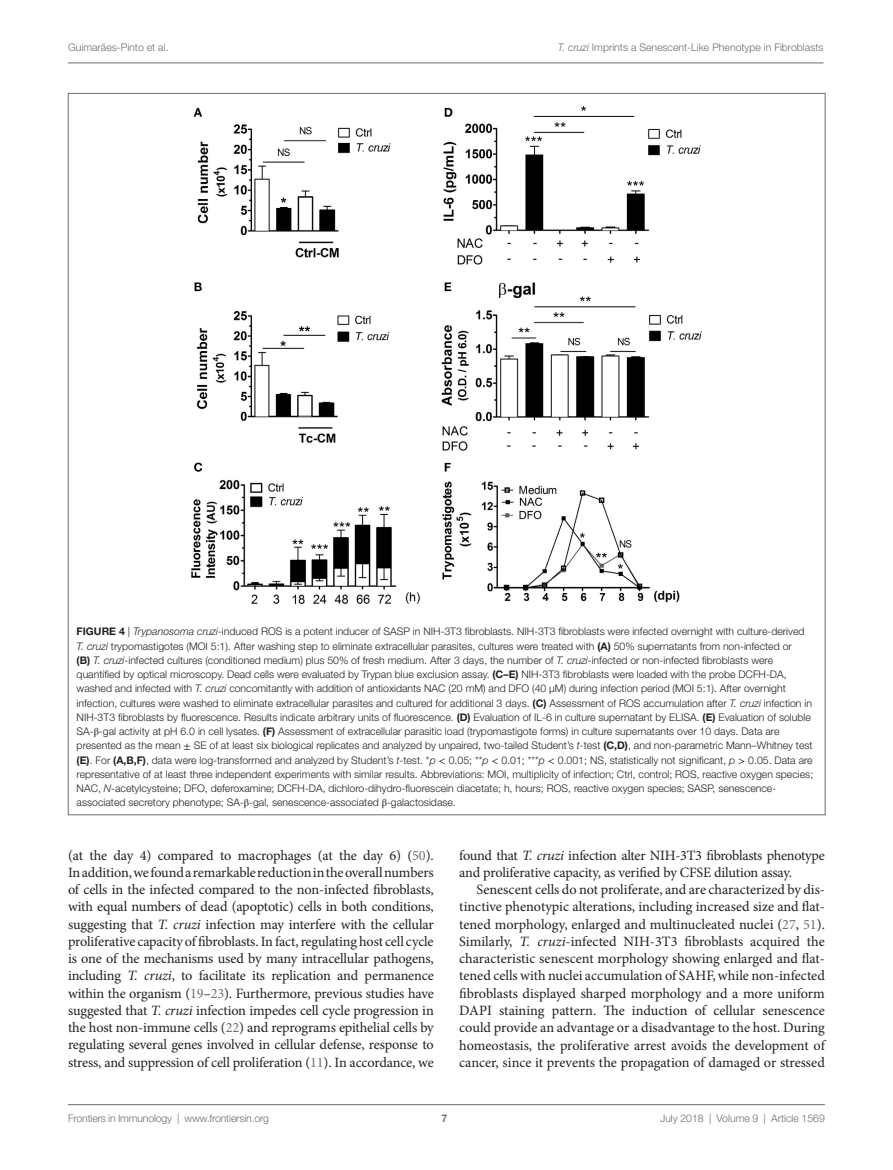
<style>
.page{position:relative;width:893px;height:1170px;background:#fff}
.page>*{position:absolute;margin:0;border:0;box-sizing:border-box;transform-origin:0 0}
.t1{font:14.25px/17.2px "Minion Pro";letter-spacing:-.015em;color:#231f20;text-align:justify}
.t2{font:300 10.5px/14.2px "Helvetica Neue LT Std";color:#231f20}
.t3{font:300 10.5px "Helvetica Neue LT Std";color:#6c6d70}
.t4{font:700 10.5px "Helvetica Neue LT Std";color:#6c6d70}
.s1{font-style:italic}
.s2{font-weight:700}
.s3{font-family:"STIX General";font-weight:400}
.s4{color:#6c6d70}
</style>
<div class="page">
<img style="left:191px;top:106px;width:511px;height:499px">
<hr style="left:68px;top:1104px;width:757px;height:1px;background:#6c6d70">
<hr style="left:68px;top:63px;width:756px;height:1px;background:#6c6d70">
<p class="t3" style="left:68px;top:41px;width:102px">Guimarães-Pinto et al.</p>
<p class="t3" style="left:558px;top:41px;width:267px"><span class="s1">T. cruzi</span> Imprints a Senescent-Like Phenotype in Fibroblasts</p>
<p class="t2" style="left:77px;top:624px;width:738px"><span class="s2">FIGURE 4</span> | <span class="s1">Trypanosoma cruzi</span>-induced ROS is a potent inducer of SASP in NIH-3T3 fibroblasts. NIH-3T3 fibroblasts were infected overnight with culture-derived <span class="s1">T. cruzi</span> trypomastigotes (MOI 5:1). After washing step to eliminate extracellular parasites, cultures were treated with <span class="s2">(A)</span> 50% supernatants from non-infected or<br><span class="s2">(B)</span> <span class="s1">T. cruzi</span>-infected cultures (conditioned medium) plus 50% of fresh medium. After 3 days, the number of <span class="s1">T. cruzi</span>-infected or non-infected fibroblasts were quantified by optical microscopy. Dead cells were evaluated by Trypan blue exclusion assay. <span class="s2">(C–E)</span> NIH-3T3 fibroblasts were loaded with the probe DCFH-DA, washed and infected with <span class="s1">T. cruzi</span> concomitantly with addition of antioxidants NAC (20 mM) and DFO (40 µM) during infection period (MOI 5:1). After overnight infection, cultures were washed to eliminate extracellular parasites and cultured for additional 3 days. <span class="s2">(C)</span> Assessment of ROS accumulation after <span class="s1">T. cruzi</span> infection in NIH-3T3 fibroblasts by fluorescence. Results indicate arbitrary units of fluorescence. <span class="s2">(D)</span> Evaluation of IL-6 in culture supernatant by ELISA. <span class="s2">(E)</span> Evaluation of soluble SA-<span class="s3">β</span>-gal activity at pH 6.0 in cell lysates. <span class="s2">(F)</span> Assessment of extracellular parasitic load (trypomastigote forms) in culture supernatants over 10 days. Data are presented as the mean <span class="s3">±</span> SE of at least six biological replicates and analyzed by unpaired, two-tailed Student’s <span class="s1">t</span>-test <span class="s2">(C,D)</span>, and non-parametric Mann–Whitney test <span class="s2">(E)</span>. For <span class="s2">(A,B,F)</span>, data were log-transformed and analyzed by Student’s <span class="s1">t</span>-test. *<span class="s1">p</span> <span class="s3">&lt;</span> 0.05; **<span class="s1">p</span> <span class="s3">&lt;</span> 0.01; ***<span class="s1">p</span> <span class="s3">&lt;</span> 0.001; NS, statistically not significant, <span class="s1">p</span> <span class="s3">&gt;</span> 0.05. Data are representative of at least three independent experiments with similar results. Abbreviations: MOI, multiplicity of infection; Ctrl, control; ROS, reactive oxygen species; NAC, <span class="s1">N</span>-acetylcysteine; DFO, deferoxamine; DCFH-DA, dichloro-dihydro-fluorescein diacetate; h, hours; ROS, reactive oxygen species; SASP, senescence&shy;associated secretory phenotype; SA-<span class="s3">β</span>-gal, senescence-associated <span class="s3">β</span>-galactosidase.</p>
<p class="t1" style="left:68px;top:846px;width:367px">(at the day 4) compared to macrophages (at the day 6) (<span class="s4">50</span>).<br>In addition, we found a remarkable reduction in the overall numbers of cells in the infected compared to the non-infected fibroblasts, with equal numbers of dead (apoptotic) cells in both conditions, suggesting that <span class="s1">T. cruzi</span> infection may interfere with the cellular proliferative capacity of fibroblasts. In fact, regulating host cell cycle is one of the mechanisms used by many intracellular pathogens, including <span class="s1">T. cruzi</span>, to facilitate its replication and permanence within the organism (<span class="s4">19</span>–<span class="s4">23</span>). Furthermore, previous studies have suggested that <span class="s1">T. cruzi</span> infection impedes cell cycle progression in the host non-immune cells (<span class="s4">22</span>) and reprograms epithelial cells by regulating several genes involved in cellular defense, response to stress, and suppression of cell proliferation (<span class="s4">11</span>). In accordance, we</p>
<h1 class="t1" style="left:459px;top:846px;width:367px">found that <span class="s1">T. cruzi</span> infection alter NIH-3T3 fibroblasts phenotype and proliferative capacity, as verified by CFSE dilution assay.</h1>
<p class="t1" style="left:459px;top:880px;width:367px;text-indent:17px">Senescent cells do not proliferate, and are characterized by dis&shy;tinctive phenotypic alterations, including increased size and flat&shy;tened morphology, enlarged and multinucleated nuclei (<span class="s4">27</span>, <span class="s4">51</span>).<br>Similarly, <span class="s1">T. cruzi</span>-infected NIH-3T3 fibroblasts acquired the characteristic senescent morphology showing enlarged and flat&shy;tened cells with nuclei accumulation of SAHF, while non-infected fibroblasts displayed sharped morphology and a more uniform DAPI staining pattern. The induction of cellular senescence could provide an advantage or a disadvantage to the host. During homeostasis, the proliferative arrest avoids the development of cancer, since it prevents the propagation of damaged or stressed</p>
<p class="t3" style="left:68px;top:1111px;width:203px">Frontiers in Immunology | www.frontiersin.org</p>
<p class="t3" style="left:660px;top:1111px;width:166px">July 2018 | Volume 9 | Article 1569</p>
<p class="t4" style="left:441px;top:1111px;width:7px">7</p>
</div>
